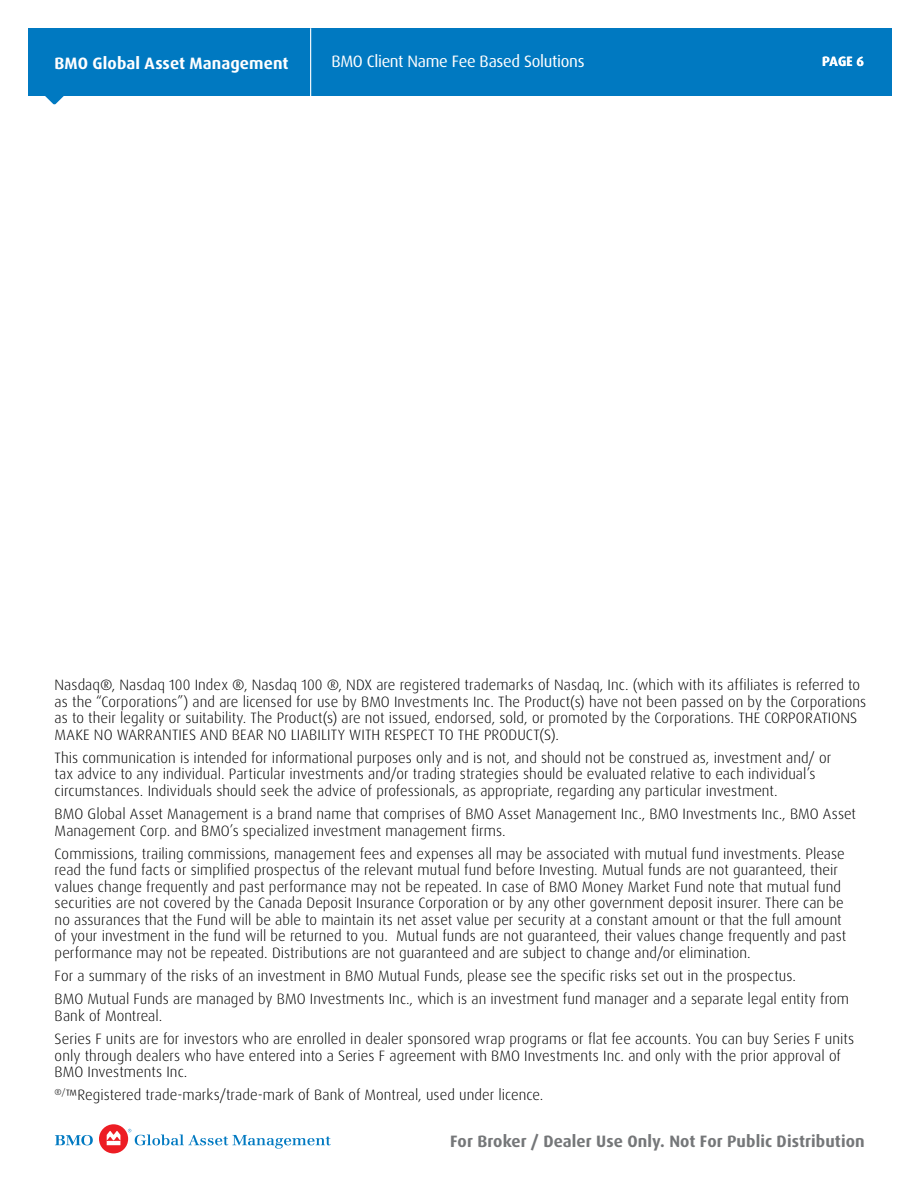
<style>
.page{position:relative;width:918px;height:1188px;background:#fff}
.page>*{position:absolute;margin:0;border:0;box-sizing:border-box;transform-origin:0 0}
.bold{font:700 16.5px "Dax Pro";letter-spacing:.005em;color:#757779}
.t1{font:16.5px "Dax Pro";letter-spacing:-.02em;color:#fff}
.t2{font:700 16.5px "Dax Pro";letter-spacing:.005em;color:#fff}
.Body_Copy{font:300 15px/16.5px "Dax Pro";letter-spacing:.005em;color:#000}
.t3{font:700 13.5px "Dax Pro";color:#fff}
</style>
<div class="page">
<div style="left:28px;top:28px;width:864px;height:68px;background:#0079c1"></div>
<svg style="left:45px;top:96px;width:19px;height:9px"></svg>
<hr style="left:310px;top:28px;width:1px;height:68px;background:#fff">
<svg style="left:55px;top:1135px;width:38px;height:10px"></svg>
<svg style="left:128px;top:1129px;width:203px;height:20px"></svg>
<p class="t2" style="left:55px;top:52px;width:235px">BMO Global Asset Management</p>
<p class="t1" style="left:331px;top:51px;width:255px">BMO Client Name Fee Based Solutions</p>
<p class="t3" style="left:822px;top:53px;width:43px">PAGE 6</p>
<p class="Body_Copy" style="left:55px;top:677px;width:813px">Nasdaq®, Nasdaq 100 Index ®, Nasdaq 100 ®, NDX are registered trademarks of Nasdaq, Inc. (which with its affiliates is referred to as the “Corporations”) and are licensed for use by BMO Investments Inc. The Product(s) have not been passed on by the Corporations as to their legality or suitability. The Product(s) are not issued, endorsed, sold, or promoted by the Corporations. THE CORPORATIONS MAKE NO WARRANTIES AND BEAR NO LIABILITY WITH RESPECT TO THE PRODUCT(S).</p>
<p class="Body_Copy" style="left:55px;top:749px;width:778px">This communication is intended for informational purposes only and is not, and should not be construed as, investment and/ or tax advice to any individual. Particular investments and/or trading strategies should be evaluated relative to each individual’s circumstances. Individuals should seek the advice of professionals, as appropriate, regarding any particular investment.</p>
<p class="Body_Copy" style="left:55px;top:806px;width:803px">BMO Global Asset Management is a brand name that comprises of BMO Asset Management Inc., BMO Investments Inc., BMO Asset<br>Management Corp. and BMO’s specialized investment management firms.</p>
<p class="Body_Copy" style="left:55px;top:845px;width:793px">Commissions, trailing commissions, management fees and expenses all may be associated with mutual fund investments. Please read the fund facts or simplified prospectus of the relevant mutual fund before Investing. Mutual funds are not guaranteed, their values change frequently and past performance may not be repeated. In case of BMO Money Market Fund note that mutual fund securities are not covered by the Canada Deposit Insurance Corporation or by any other government deposit insurer. There can be no assurances that the Fund will be able to maintain its net asset value per security at a constant amount or that the full amount of your investment in the fund will be returned to you. Mutual funds are not guaranteed, their values change frequently and past performance may not be repeated. Distributions are not guaranteed and are subject to change and/or elimination.</p>
<p class="Body_Copy" style="left:55px;top:968px;width:743px">For a summary of the risks of an investment in BMO Mutual Funds, please see the specific risks set out in the prospectus.</p>
<p class="Body_Copy" style="left:55px;top:991px;width:796px">BMO Mutual Funds are managed by BMO Investments Inc., which is an investment fund manager and a separate legal entity from<br>Bank of Montreal.</p>
<p class="Body_Copy" style="left:55px;top:1031px;width:801px">Series F units are for investors who are enrolled in dealer sponsored wrap programs or flat fee accounts. You can buy Series F units only through dealers who have entered into a Series F agreement with BMO Investments Inc. and only with the prior approval of<br>BMO Investments Inc.</p>
<p class="Body_Copy" style="left:55px;top:1087px;width:490px"><sup>®/</sup>™Registered trade-marks/trade-mark of Bank of Montreal, used under licence.</p>
<p class="bold" style="left:450px;top:1130px;width:416px">For Broker / Dealer Use Only. Not For Public Distribution</p>
</div>
